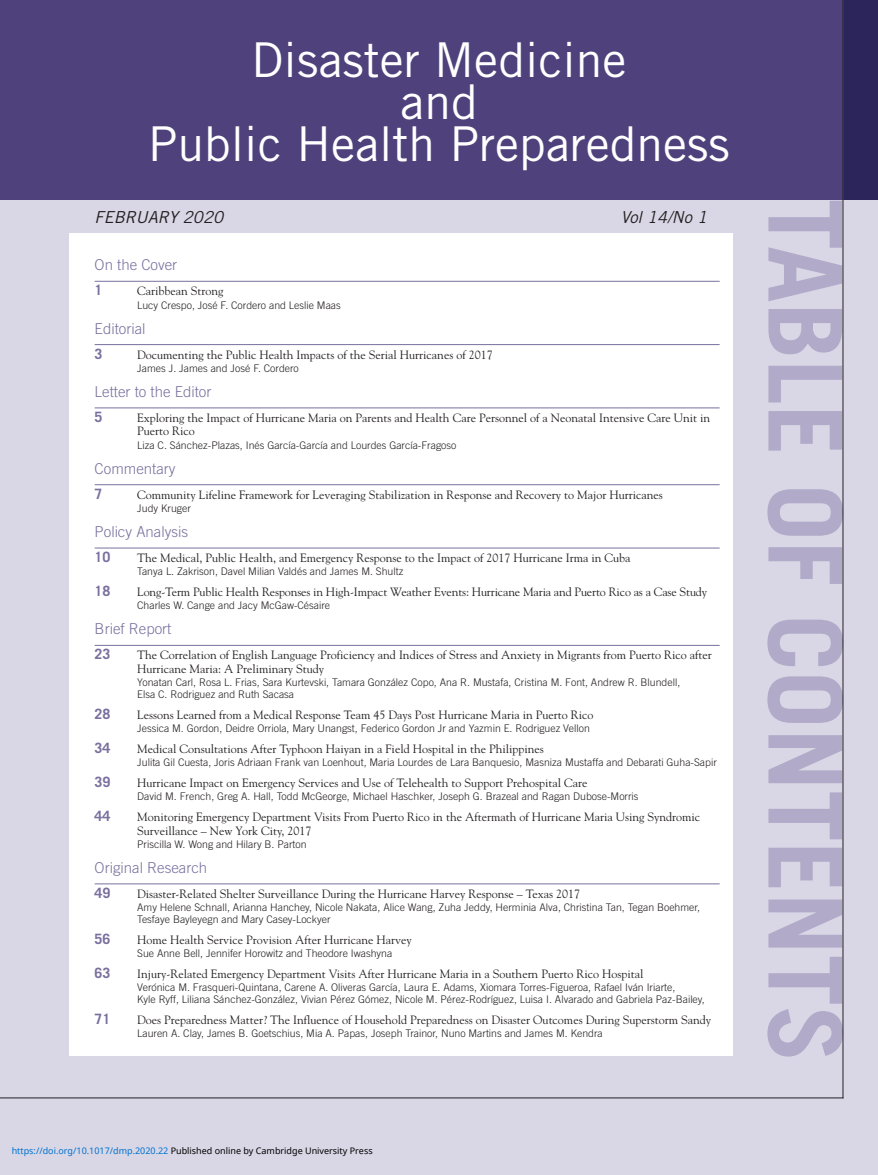
<style>
.page{position:relative;width:878px;height:1175px;background:#d9d7e6}
.page>*{position:absolute;margin:0;border:0;box-sizing:border-box;transform-origin:0 0}
.t1{font:700 102px "Trade Gothic";color:#b1abc9}
.t2{font:48px/42px "Trade Gothic";color:#fff;text-align:center}
.t3{font:italic 16.5px "Trade Gothic";color:#231f20}
.t4{font:300 15px "Trade Gothic";color:#79709e}
.t5{font:700 14.25px "Trade Gothic";color:#79709e}
.t6{font:12px/13.5px "Goudy";color:#231f20}
.t7{font:300 10.5px/12px "Trade Gothic";color:#231f20}
.t8{font:9px "Noto Sans";color:#000}
.s1{color:#0172cf}
</style>
<div class="page">
<div style="left:843px;top:0;width:35px;height:200px;background:#2c255b"></div>
<div style="left:0;top:0;width:843px;height:200px;background:#4f427c"></div>
<div style="left:69px;top:234px;width:663px;height:822px;background:#fff"></div>
<hr style="left:95px;top:281px;width:624px;height:1px;background:#79709e">
<hr style="left:95px;top:344px;width:624px;height:1px;background:#79709e">
<hr style="left:95px;top:407px;width:624px;height:1px;background:#79709e">
<hr style="left:95px;top:484px;width:624px;height:1px;background:#79709e">
<hr style="left:95px;top:547px;width:624px;height:1px;background:#79709e">
<hr style="left:95px;top:645px;width:624px;height:1px;background:#79709e">
<hr style="left:95px;top:883px;width:624px;height:1px;background:#79709e">
<hr style="left:0;top:1097px;width:843px;height:1px;background:#231f20">
<hr style="left:842px;top:0;width:1px;height:1098px;background:#231f20">
<h2 class="t2" style="left:148px;top:38px;width:583px">Disaster Medicine<br>and<br>Public Health Preparedness</h2>
<h3 class="t3" style="left:95px;top:207px;width:130px">FEBRUARY 2020</h3>
<h3 class="t3" style="left:620px;top:207px;width:88px">Vol 14/No 1</h3>
<p class="t4" style="left:95px;top:256px;width:84px">On the Cover</p>
<p class="t5" style="left:95px;top:281px;width:9px">1</p>
<p class="t6" style="left:137px;top:284px;width:88px">Caribbean Strong</p>
<p class="t7" style="left:137px;top:299px;width:205px">Lucy Crespo, José F. Cordero and Leslie Maas</p>
<p class="t4" style="left:95px;top:319px;width:52px">Editorial</p>
<p class="t5" style="left:95px;top:345px;width:9px">3</p>
<p class="t6" style="left:137px;top:347px;width:357px">Documenting the Public Health Impacts of the Serial Hurricanes of 2017</p>
<p class="t7" style="left:137px;top:362px;width:163px">James J. James and José F. Cordero</p>
<p class="t4" style="left:95px;top:382px;width:118px">Letter to the Editor</p>
<p class="t5" style="left:95px;top:408px;width:9px">5</p>
<p class="t6" style="left:137px;top:410px;width:574px">Exploring the Impact of Hurricane Maria on Parents and Health Care Personnel of a Neonatal Intensive Care Unit in<br>Puerto Rico</p>
<p class="t7" style="left:137px;top:439px;width:321px">Liza C. Sánchez-Plazas, Inés García-García and Lourdes García-Fragoso</p>
<p class="t4" style="left:95px;top:459px;width:82px">Commentary</p>
<p class="t5" style="left:95px;top:485px;width:9px">7</p>
<p class="t6" style="left:137px;top:487px;width:527px">Community Lifeline Framework for Leveraging Stabilization in Response and Recovery to Major Hurricanes</p>
<p class="t7" style="left:137px;top:502px;width:55px">Judy Kruger</p>
<p class="t4" style="left:95px;top:523px;width:95px">Policy Analysis</p>
<p class="t5" style="left:95px;top:548px;width:17px">10</p>
<p class="t6" style="left:137px;top:551px;width:494px">The Medical, Public Health, and Emergency Response to the Impact of 2017 Hurricane Irma in Cuba</p>
<p class="t7" style="left:137px;top:565px;width:268px">Tanya L. Zakrison, Davel Milian Valdés and James M. Shultz</p>
<p class="t5" style="left:95px;top:582px;width:17px">18</p>
<p class="t6" style="left:137px;top:585px;width:571px">Long-Term Public Health Responses in High-Impact Weather Events: Hurricane Maria and Puerto Rico as a Case Study</p>
<p class="t7" style="left:137px;top:599px;width:194px">Charles W. Cange and Jacy McGaw-Césaire</p>
<p class="t4" style="left:95px;top:620px;width:78px">Brief Report</p>
<p class="t5" style="left:95px;top:645px;width:17px">23</p>
<p class="t6" style="left:137px;top:648px;width:576px">The Correlation of English Language Proficiency and Indices of Stress and Anxiety in Migrants from Puerto Rico after<br>Hurricane Maria: A Preliminary Study</p>
<p class="t7" style="left:137px;top:676px;width:544px">Yonatan Carl, Rosa L. Frias, Sara Kurtevski, Tamara González Copo, Ana R. Mustafa, Cristina M. Font, Andrew R. Blundell,<br>Elsa C. Rodriguez and Ruth Sacasa</p>
<p class="t5" style="left:95px;top:705px;width:17px">28</p>
<p class="t6" style="left:137px;top:707px;width:457px">Lessons Learned from a Medical Response Team 45 Days Post Hurricane Maria in Puerto Rico</p>
<p class="t7" style="left:137px;top:722px;width:454px">Jessica M. Gordon, Deidre Orriola, Mary Unangst, Federico Gordon Jr and Yazmin E. Rodriguez Vellon</p>
<p class="t5" style="left:95px;top:739px;width:17px">34</p>
<p class="t6" style="left:137px;top:741px;width:408px">Medical Consultations After Typhoon Haiyan in a Field Hospital in the Philippines</p>
<p class="t7" style="left:137px;top:756px;width:581px">Julita Gil Cuesta, Joris Adriaan Frank van Loenhout, Maria Lourdes de Lara Banquesio, Masniza Mustaffa and Debarati Guha-Sapir</p>
<p class="t5" style="left:95px;top:773px;width:17px">39</p>
<p class="t6" style="left:137px;top:775px;width:451px">Hurricane Impact on Emergency Services and Use of Telehealth to Support Prehospital Care</p>
<p class="t7" style="left:137px;top:790px;width:503px">David M. French, Greg A. Hall, Todd McGeorge, Michael Haschker, Joseph G. Brazeal and Ragan Dubose-Morris</p>
<p class="t5" style="left:95px;top:807px;width:17px">44</p>
<p class="t6" style="left:137px;top:809px;width:564px">Monitoring Emergency Department Visits From Puerto Rico in the Aftermath of Hurricane Maria Using Syndromic<br>Surveillance – New York City, 2017</p>
<p class="t7" style="left:137px;top:838px;width:171px">Priscilla W. Wong and Hilary B. Parton</p>
<p class="t4" style="left:95px;top:858px;width:114px">Original Research</p>
<p class="t5" style="left:95px;top:884px;width:17px">49</p>
<p class="t6" style="left:137px;top:886px;width:444px">Disaster-Related Shelter Surveillance During the Hurricane Harvey Response – Texas 2017</p>
<p class="t7" style="left:137px;top:901px;width:564px">Amy Helene Schnall, Arianna Hanchey, Nicole Nakata, Alice Wang, Zuha Jeddy, Herminia Alva, Christina Tan, Tegan Boehmer,<br>Tesfaye Bayleyegn and Mary Casey-Lockyer</p>
<p class="t5" style="left:95px;top:930px;width:17px">56</p>
<p class="t6" style="left:137px;top:932px;width:276px">Home Health Service Provision After Hurricane Harvey</p>
<p class="t7" style="left:137px;top:947px;width:256px">Sue Anne Bell, Jennifer Horowitz and Theodore Iwashyna</p>
<p class="t5" style="left:95px;top:964px;width:17px">63</p>
<p class="t6" style="left:137px;top:966px;width:507px">Injury-Related Emergency Department Visits After Hurricane Maria in a Southern Puerto Rico Hospital</p>
<p class="t7" style="left:137px;top:981px;width:569px">Vero´nica M. Frasqueri-Quintana, Carene A. Oliveras García, Laura E. Adams, Xiomara Torres-Figueroa, Rafael Iván Iriarte,<br>Kyle Ryff, Liliana Sánchez-González, Vivian Pérez Gómez, Nicole M. Pérez-Rodríguez, Luisa I. Alvarado and Gabriela Paz-Bailey,</p>
<p class="t5" style="left:95px;top:1010px;width:17px">71</p>
<p class="t6" style="left:137px;top:1012px;width:575px">Does Preparedness Matter? The Influence of Household Preparedness on Disaster Outcomes During Superstorm Sandy</p>
<p class="t7" style="left:137px;top:1027px;width:467px">Lauren A. Clay, James B. Goetschius, Mia A. Papas, Joseph Trainor, Nuno Martins and James M. Kendra</p>
<p class="t8" style="left:12px;top:1143px;width:362px"><span class="s1">https://doi.org/10.1017/dmp.2020.22</span> Published online by Cambridge University Press</p>
<h1 class="t1" style="left:867px;top:199px;width:865px;rotate:90deg">TABLE OF CONTENTS</h1>
</div>
